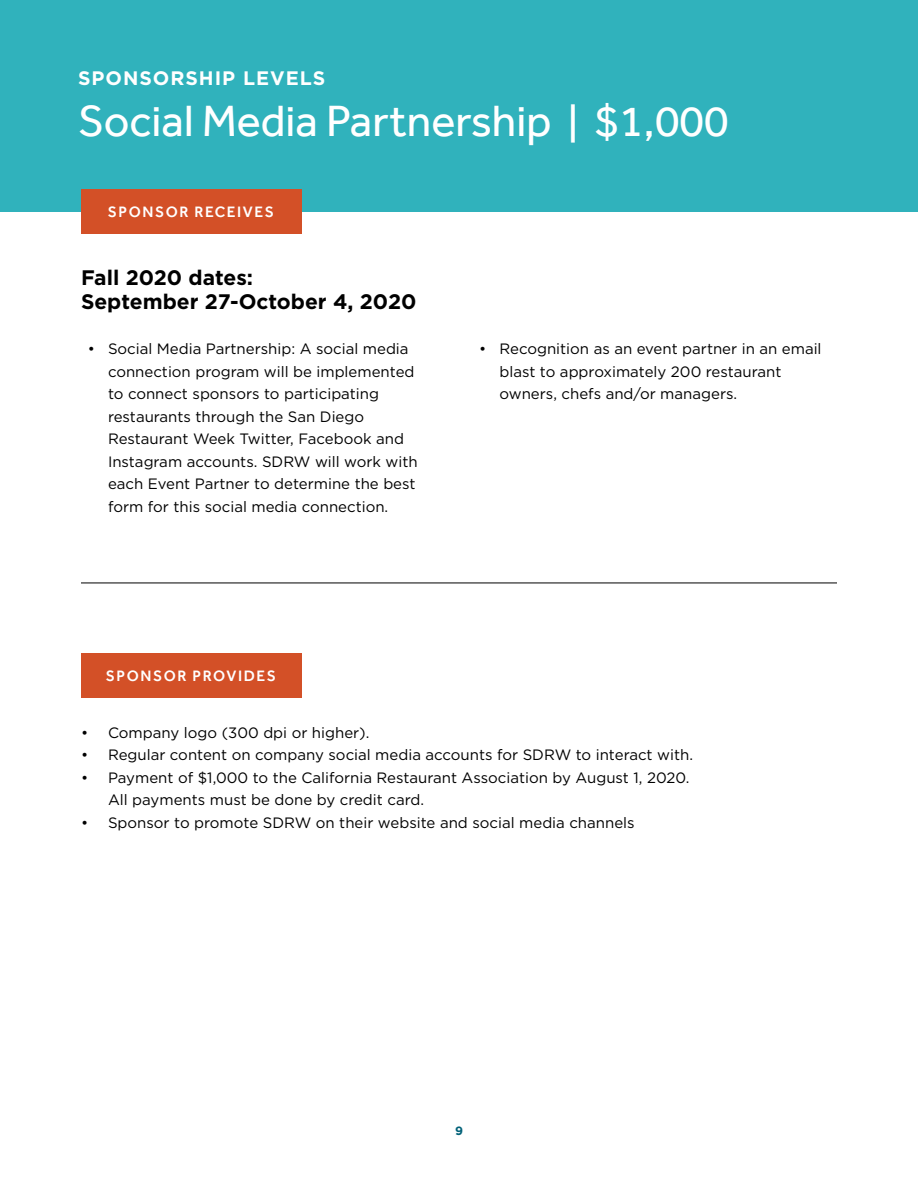
<style>
.page{position:relative;width:918px;height:1188px;background:#fff}
.page>*{position:absolute;margin:0;border:0;box-sizing:border-box;transform-origin:0 0}
.t1{font:45px "Effra";color:#fff}
.t2{font:700 21px/24px "Gotham";color:#000}
.t3{font:700 19.5px "Gotham";letter-spacing:.05em;color:#fff}
.t4{font:500 15.45px "Effra";letter-spacing:.1em;color:#fff}
.t5{font:15px/22.5px "Gotham";color:#000}
.t6{font:700 12px "Gotham";color:#016178}
.s1{font-size:38.25px}
</style>
<div class="page">
<div style="left:0;top:0;width:918px;height:211px;background:#30b2bc"></div>
<hr style="left:81px;top:583px;width:756px;height:1px;background:#000">
<div style="left:81px;top:189px;width:220px;height:45px;background:#d35027"></div>
<div style="left:81px;top:653px;width:220px;height:45px;background:#d35027"></div>
<h3 class="t3" style="left:78px;top:65px;width:249px">SPONSORSHIP LEVELS</h3>
<h1 class="t1" style="left:78px;top:94px;width:652px">Social Media Partnership <span class="s1">|</span> $1,000</h1>
<p class="t4" style="left:108px;top:203px;width:168px">SPONSOR RECEIVES</p>
<h2 class="t2" style="left:81px;top:265px;width:337px">Fall 2020 dates:<br>September 27-October 4, 2020</h2>
<p class="t5" style="left:108px;top:338px;width:311px;text-indent:-20px">• Social Media Partnership: A social media connection program will be implemented to connect sponsors to participating restaurants through the San Diego Restaurant Week Twitter, Facebook and Instagram accounts. SDRW will work with each Event Partner to determine the best form for this social media connection.</p>
<p class="t5" style="left:500px;top:338px;width:324px;text-indent:-20px">• Recognition as an event partner in an email blast to approximately 200 restaurant owners, chefs and/or managers.</p>
<p class="t4" style="left:106px;top:666px;width:172px">SPONSOR PROVIDES</p>
<p class="t5" style="left:81px;top:721px;width:290px">• Company logo (300 dpi or higher).</p>
<p class="t5" style="left:81px;top:743px;width:614px">• Regular content on company social media accounts for SDRW to interact with.</p>
<p class="t5" style="left:108px;top:766px;width:583px;text-indent:-27px">• Payment of $1,000 to the California Restaurant Association by August 1, 2020.<br>All payments must be done by credit card.</p>
<p class="t5" style="left:81px;top:811px;width:555px">• Sponsor to promote SDRW on their website and social media channels</p>
<p class="t6" style="left:455px;top:1123px;width:9px">9</p>
</div>
